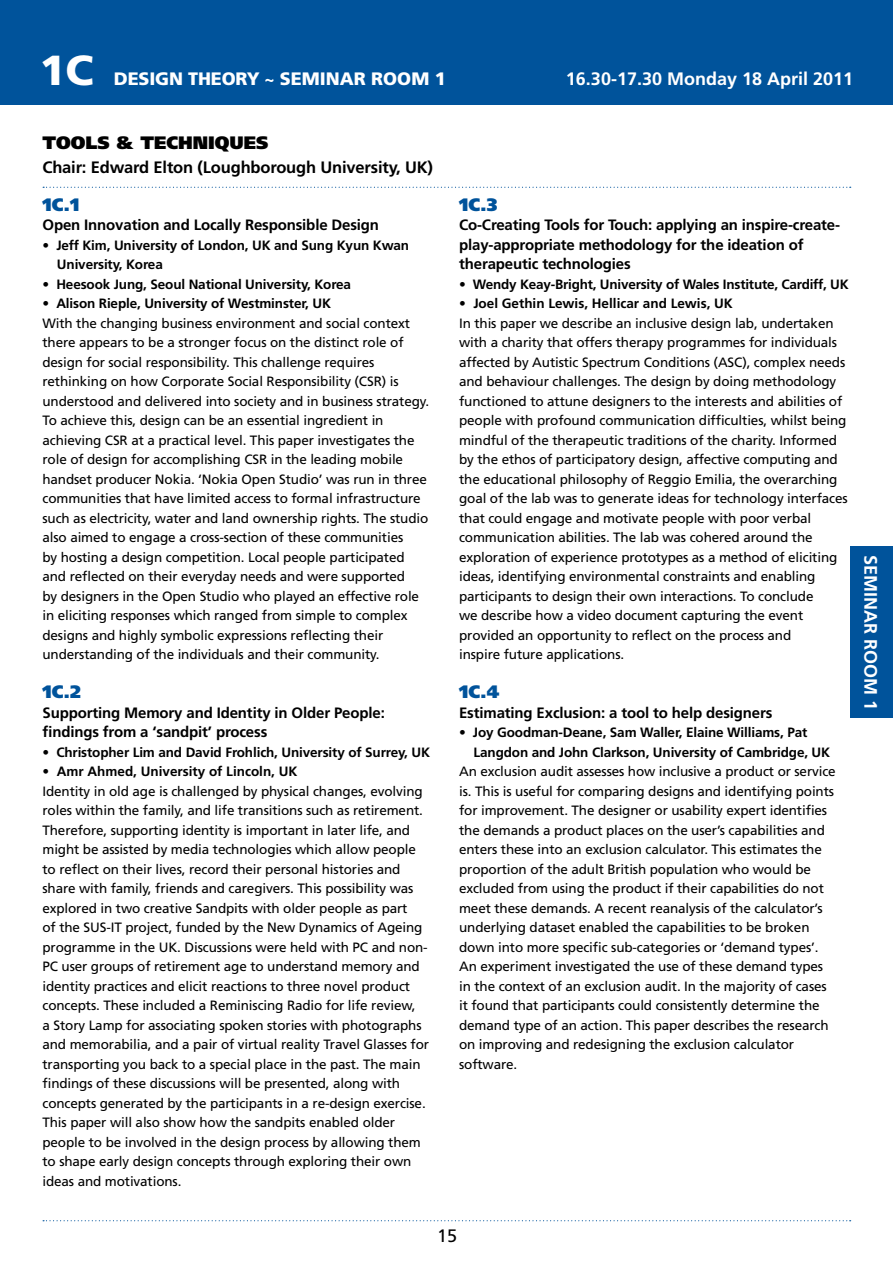
<style>
.page{position:relative;width:893px;height:1263px;background:#fff}
.page>*{position:absolute;margin:0;border:0;box-sizing:border-box;transform-origin:0 0}
.t1{font:900 42px "Frutiger";color:#fff}
.t2{font:700 18px "Frutiger";color:#fff}
.t3{font:900 18px "Frutiger";letter-spacing:-.01em;color:#fff}
.t4{font:900 18px "Frutiger";color:#00539b}
.t5{font:900 18px "Frutiger";color:#000}
.t6{font:18px "Frutiger";color:#000}
.t7{font:700 16.5px "Frutiger";letter-spacing:-.01em;color:#000}
.t8{font:700 15px/19.5px "Frutiger";letter-spacing:-.01em;color:#000}
.t9{font:13.5px/19.5px "Frutiger";letter-spacing:-.01em;color:#000}
.t10{font:700 13.5px/19.5px "Frutiger";letter-spacing:-.01em;color:#000}
.s1{font-weight:700}
</style>
<div class="page">
<div style="left:851px;top:546px;width:42px;height:171px;background:#00539b"></div>
<div style="left:0;top:0;width:893px;height:105px;background:#00539b"></div>
<svg style="left:43px;top:187px;width:808px;height:1px"></svg>
<svg style="left:43px;top:1220px;width:808px;height:1px"></svg>
<h1 class="t1" style="left:40px;top:45px;width:55px">1C</h1>
<h2 class="t3" style="left:114px;top:68px;width:333px">DESIGN THEORY <span class="s1">~</span> SEMINAR ROOM 1</h2>
<h2 class="t2" style="left:566px;top:68px;width:289px">16.30-17.30 Monday 18 April 2011</h2>
<h2 class="t5" style="left:42px;top:131px;width:228px">TOOLS &amp; TECHNIQUES</h2>
<p class="t7" style="left:42px;top:157px;width:392px">Chair: Edward Elton (Loughborough University, UK)</p>
<h2 class="t4" style="left:42px;top:193px;width:39px">1C.1</h2>
<p class="t8" style="left:42px;top:215px;width:338px">Open Innovation and Locally Responsible Design</p>
<p class="t10" style="left:57px;top:235px;width:354px;text-indent:-14px">• Jeff Kim, University of London, UK and Sung Kyun Kwan<br>University, Korea</p>
<p class="t10" style="left:42px;top:274px;width:310px">• Heesook Jung, Seoul National University, Korea</p>
<p class="t10" style="left:42px;top:294px;width:290px">• Alison Rieple, University of Westminster, UK</p>
<p class="t9" style="left:42px;top:313px;width:388px">With the changing business environment and social context there appears to be a stronger focus on the distinct role of design for social responsibility. This challenge requires rethinking on how Corporate Social Responsibility (CSR) is understood and delivered into society and in business strategy.<br>To achieve this, design can be an essential ingredient in achieving CSR at a practical level. This paper investigates the role of design for accomplishing CSR in the leading mobile handset producer Nokia. ‘Nokia Open Studio’ was run in three communities that have limited access to formal infrastructure such as electricity, water and land ownership rights. The studio also aimed to engage a cross-section of these communities<br>by hosting a design competition. Local people participated and reflected on their everyday needs and were supported<br>by designers in the Open Studio who played an effective role in eliciting responses which ranged from simple to complex designs and highly symbolic expressions reflecting their understanding of the individuals and their community.</p>
<h2 class="t4" style="left:42px;top:681px;width:40px">1C.2</h2>
<p class="t8" style="left:42px;top:703px;width:344px">Supporting Memory and Identity in Older People: findings from a ‘sandpit’ process</p>
<p class="t10" style="left:42px;top:742px;width:389px">• Christopher Lim and David Frohlich, University of Surrey, UK</p>
<p class="t10" style="left:42px;top:762px;width:257px">• Amr Ahmed, University of Lincoln, UK</p>
<p class="t9" style="left:42px;top:781px;width:388px">Identity in old age is challenged by physical changes, evolving roles within the family, and life transitions such as retirement.<br>Therefore, supporting identity is important in later life, and might be assisted by media technologies which allow people to reflect on their lives, record their personal histories and share with family, friends and caregivers. This possibility was explored in two creative Sandpits with older people as part<br>of the SUS-IT project, funded by the New Dynamics of Ageing programme in the UK. Discussions were held with PC and non-PC user groups of retirement age to understand memory and identity practices and elicit reactions to three novel product concepts. These included a Reminiscing Radio for life review,<br>a Story Lamp for associating spoken stories with photographs and memorabilia, and a pair of virtual reality Travel Glasses for transporting you back to a special place in the past. The main findings of these discussions will be presented, along with concepts generated by the participants in a re-design exercise.<br>This paper will also show how the sandpits enabled older people to be involved in the design process by allowing them to shape early design concepts through exploring their own ideas and motivations.</p>
<h2 class="t4" style="left:459px;top:194px;width:40px">1C.3</h2>
<p class="t8" style="left:459px;top:215px;width:382px">Co-Creating Tools for Touch: applying an inspire-create&shy;play-appropriate methodology for the ideation of therapeutic technologies</p>
<p class="t10" style="left:459px;top:274px;width:391px">• Wendy Keay-Bright, University of Wales Institute, Cardiff, UK</p>
<p class="t10" style="left:459px;top:294px;width:275px">• Joel Gethin Lewis, Hellicar and Lewis, UK</p>
<p class="t9" style="left:459px;top:313px;width:390px">In this paper we describe an inclusive design lab, undertaken with a charity that offers therapy programmes for individuals affected by Autistic Spectrum Conditions (ASC), complex needs and behaviour challenges. The design by doing methodology functioned to attune designers to the interests and abilities of people with profound communication difficulties, whilst being mindful of the therapeutic traditions of the charity. Informed by the ethos of participatory design, affective computing and the educational philosophy of Reggio Emilia, the overarching goal of the lab was to generate ideas for technology interfaces that could engage and motivate people with poor verbal communication abilities. The lab was cohered around the exploration of experience prototypes as a method of eliciting ideas, identifying environmental constraints and enabling participants to design their own interactions. To conclude<br>we describe how a video document capturing the event provided an opportunity to reflect on the process and<br>inspire future applications.</p>
<h2 class="t4" style="left:459px;top:681px;width:42px">1C.4</h2>
<p class="t8" style="left:459px;top:703px;width:315px">Estimating Exclusion: a tool to help designers</p>
<p class="t10" style="left:474px;top:723px;width:358px;text-indent:-14px">• Joy Goodman-Deane, Sam Waller, Elaine Williams, Pat<br>Langdon and John Clarkson, University of Cambridge, UK</p>
<p class="t9" style="left:459px;top:762px;width:378px">An exclusion audit assesses how inclusive a product or service is. This is useful for comparing designs and identifying points for improvement. The designer or usability expert identifies the demands a product places on the user’s capabilities and enters these into an exclusion calculator. This estimates the proportion of the adult British population who would be excluded from using the product if their capabilities do not meet these demands. A recent reanalysis of the calculator’s underlying dataset enabled the capabilities to be broken down into more specific sub-categories or ‘demand types’.<br>An experiment investigated the use of these demand types in the context of an exclusion audit. In the majority of cases it found that participants could consistently determine the demand type of an action. This paper describes the research on improving and redesigning the exclusion calculator software.</p>
<h2 class="t2" style="left:881px;top:555px;width:157px;rotate:90deg">SEMINAR ROOM 1</h2>
<h2 class="t6" style="left:437px;top:1225px;width:22px">15</h2>
</div>
